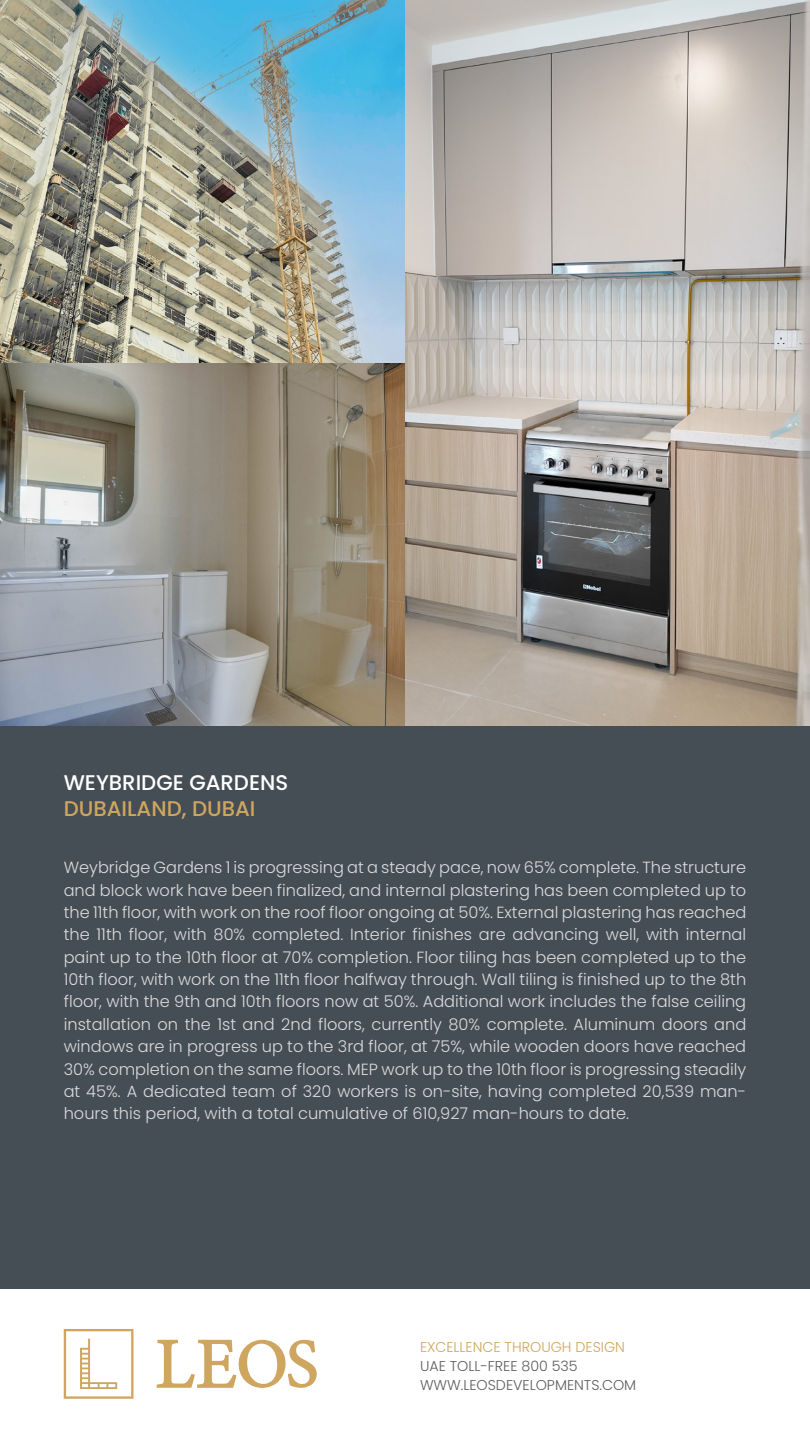
<style>
.page{position:relative;width:810px;height:1440px;background:#fff}
.page>*{position:absolute;margin:0;border:0;box-sizing:border-box;transform-origin:0 0}
.t1{font:500 21.23px "Poppins";color:#fff}
.t2{font:500 21.23px "Poppins";color:#cfa65f}
.t3{font:300 16.2px/22.4px "Poppins";color:#fff;text-align:justify}
.t4{font:300 14.25px/19.4px "Poppins";color:#333}
.t5{font:300 14.25px "Poppins";color:#cfa65e}
</style>
<div class="page">
<div style="left:0;top:726px;width:810px;height:562px;background:#464e55"></div>
<img style="left:0;top:0;width:810px;height:726px">
<svg style="left:157px;top:1340px;width:160px;height:48px"></svg>
<svg style="left:64px;top:1329px;width:70px;height:70px"></svg>
<h1 class="t1" style="left:64px;top:771px;width:226px">WEYBRIDGE GARDENS</h1>
<h1 class="t2" style="left:64px;top:796px;width:193px">DUBAILAND, DUBAI</h1>
<p class="t3" style="left:64px;top:857px;width:684px">Weybridge Gardens is1 progressing at a steady pace, now 65% complete. The structure and block work have been finalized, and internal plastering has been completed up to the 11th floor, with work on the roof floor ongoing at 50%. External plastering has reached the 11th floor, with 80% completed. Interior finishes are advancing well, with internal paint up to the 10th floor at 70% completion. Floor tiling has been completed up to the 10th floor, with work on the 11th floor halfway through. Wall tiling is finished up to the 8th floor, with the 9th and 10th floors now at 50%. Additional work includes the false ceiling installation on the 1st and 2nd floors, currently 80% complete. Aluminum doors and windows are in progress up to the 3rd floor, at 75%, while wooden doors have reached 30% completion on the same floors. MEP work up to the 10th floor is progressing steadily</p>
<p class="t3" style="left:64px;top:1102px;width:567px">hours this period, with a total cumulative of 610,927 man-hours to date.</p>
<p class="t3" style="left:64px;top:1080px;width:684px">at 45%. A dedicated team of 320 workers is on-site, having completed 20,539 man-</p>
<p class="t5" style="left:420px;top:1338px;width:207px">EXCELLENCE THROUGH DESIGN</p>
<p class="t4" style="left:420px;top:1356px;width:218px">UAE TOLL-FREE 800 535<br>WWW.LEOSDEVELOPMENTS.COM</p>
</div>
